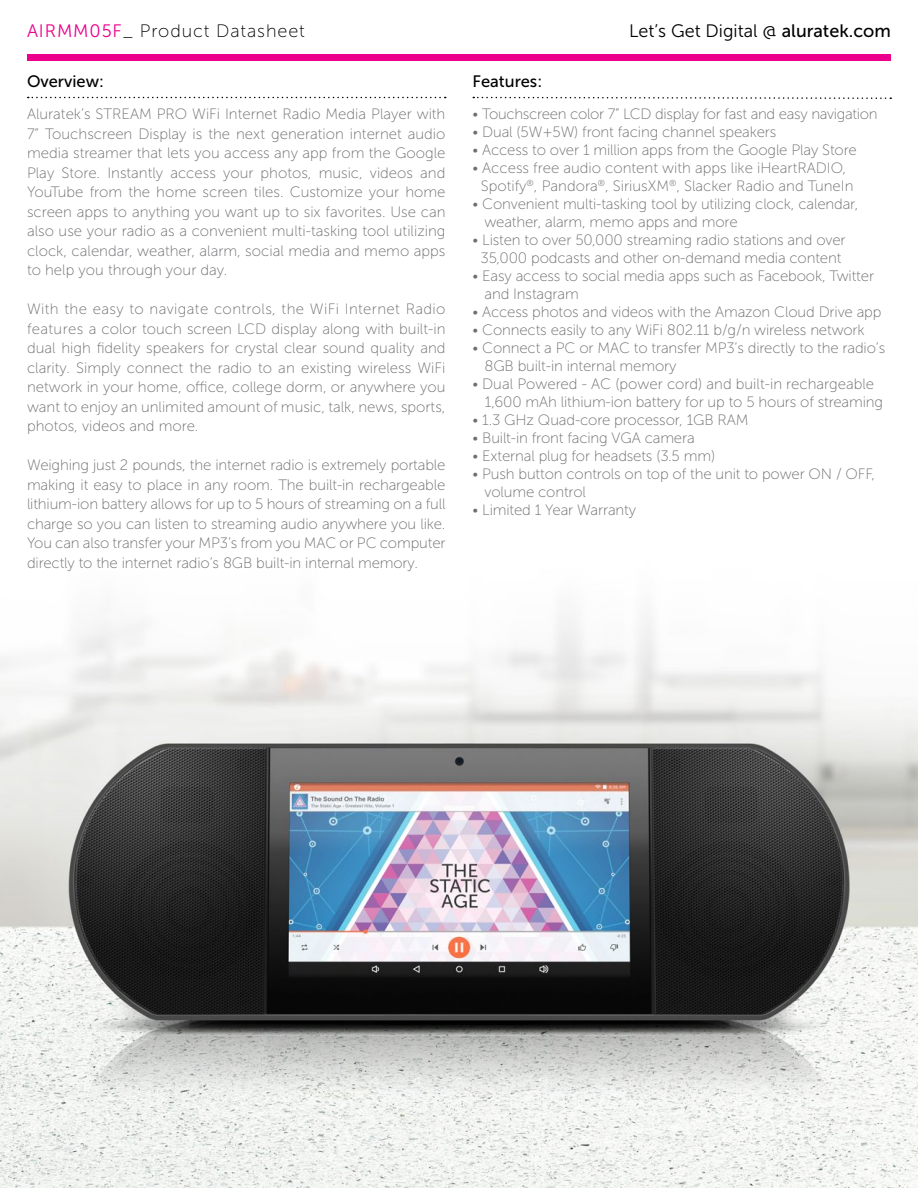
<style>
.page{position:relative;width:918px;height:1188px;background:#fff}
.page>*{position:absolute;margin:0;border:0;box-sizing:border-box;transform-origin:0 0}
.t1{font:18px "Museo Sans 300";color:#000}
.t2{font:18px "Museo Sans 100";letter-spacing:.05em;color:#000}
.t3{font:16.5px "Museo Sans 500";color:#000}
.t4{font:15px/19.5px "Museo Sans 100";letter-spacing:-.01em;color:#6d6e71}
.s1{font-family:"Museo Sans 300";color:#ec008c}
.s2{font-family:"Museo Sans 500"}
</style>
<div class="page">
<img style="left:0;top:615px;width:918px;height:573px">
<svg style="left:917px;top:615px;width:1px;height:179px"></svg>
<svg style="left:28px;top:97px;width:418px;height:1px"></svg>
<svg style="left:473px;top:96px;width:418px;height:3px"></svg>
<div style="left:27px;top:54px;width:864px;height:7px;background:#ec008c"></div>
<p class="t2" style="left:27px;top:21px;width:279px"><span class="s1">AIRMM05F</span>_ Product Datasheet</p>
<p class="t1" style="left:629px;top:21px;width:263px">Let’s Get Digital @ <span class="s2">aluratek.com</span></p>
<p class="t3" style="left:27px;top:72px;width:78px">Overview:</p>
<p class="t4" style="left:27px;top:105px;width:420px;text-align:justify">Aluratek’s STREAM PRO WiFi Internet Radio Media Player with 7” Touchscreen Display is the next generation internet audio media streamer that lets you access any app from the Google Play Store. Instantly access your photos, music, videos and YouTube from the home screen tiles. Customize your home screen apps to anything you want up to six favorites. Use can also use your radio as a convenient multi-tasking tool utilizing clock, calendar, weather, alarm, social media and memo apps to help you through your day.</p>
<p class="t4" style="left:27px;top:300px;width:420px;text-align:justify">With the easy to navigate controls, the WiFi Internet Radio features a color touch screen LCD display along with built-in dual high fidelity speakers for crystal clear sound quality and clarity. Simply connect the radio to an existing wireless WiFi network in your home, office, college dorm, or anywhere you want to enjoy an unlimited amount of music, talk, news, sports, photos, videos and more.</p>
<p class="t4" style="left:27px;top:456px;width:420px;text-align:justify">Weighing just 2 pounds, the internet radio is extremely portable making it easy to place in any room. The built-in rechargeable lithium-ion battery allows for up to 5 hours of streaming on a full charge so you can listen to streaming audio anywhere you like.<br>You can also transfer your MP3’s from you MAC or PC computer directly to the internet radio’s 8GB built-in internal memory.</p>
<p class="t3" style="left:472px;top:72px;width:71px">Features:</p>
<p class="t4" style="left:472px;top:105px;width:407px">• Touchscreen color 7” LCD display for fast and easy navigation</p>
<p class="t4" style="left:472px;top:123px;width:305px">• Dual (5W+5W) front facing channel speakers</p>
<p class="t4" style="left:472px;top:141px;width:386px">• Access to over 1 million apps from the Google Play Store</p>
<p class="t4" style="left:472px;top:159px;width:383px;line-height:18px;text-align:center">• Access free audio content with apps like iHeartRADIO,<br>Spotify<sup>®</sup>, Pandora<sup>®</sup>, SiriusXM<sup>®</sup>, Slacker Radio and TuneIn</p>
<p class="t4" style="left:485px;top:195px;width:375px;line-height:18px;text-indent:-12px">• Convenient multi-tasking tool by utilizing clock, calendar, weather, alarm, memo apps and more</p>
<p class="t4" style="left:473px;top:231px;width:375px;line-height:18px;text-align:center">• Listen to over 50,000 streaming radio stations and over<br>35,000 podcasts and other on-demand media content</p>
<p class="t4" style="left:485px;top:267px;width:391px;line-height:18px;text-indent:-12px">• Easy access to social media apps such as Facebook, Twitter and Instagram</p>
<p class="t4" style="left:473px;top:303px;width:410px">• Access photos and videos with the Amazon Cloud Drive app</p>
<p class="t4" style="left:473px;top:321px;width:394px">• Connects easily to any WiFi 802.11 b/g/n wireless network</p>
<p class="t4" style="left:485px;top:339px;width:402px;line-height:18px;text-indent:-12px">• Connect a PC or MAC to transfer MP3’s directly to the radio’s<br>8GB built-in internal memory</p>
<p class="t4" style="left:485px;top:375px;width:400px;line-height:18px;text-indent:-12px">• Dual Powered - AC (power cord) and built-in rechargeable<br>1,600 mAh lithium-ion battery for up to 5 hours of streaming</p>
<p class="t4" style="left:473px;top:411px;width:277px">• 1.3 GHz Quad-core processor, 1GB RAM</p>
<p class="t4" style="left:473px;top:429px;width:224px">• Built-in front facing VGA camera</p>
<p class="t4" style="left:473px;top:447px;width:244px">• External plug for headsets (3.5 mm)</p>
<p class="t4" style="left:485px;top:465px;width:392px;line-height:18px;text-indent:-12px">• Push button controls on top of the unit to power ON / OFF, volume control</p>
<p class="t4" style="left:473px;top:501px;width:165px">• Limited 1 Year Warranty</p>
</div>
